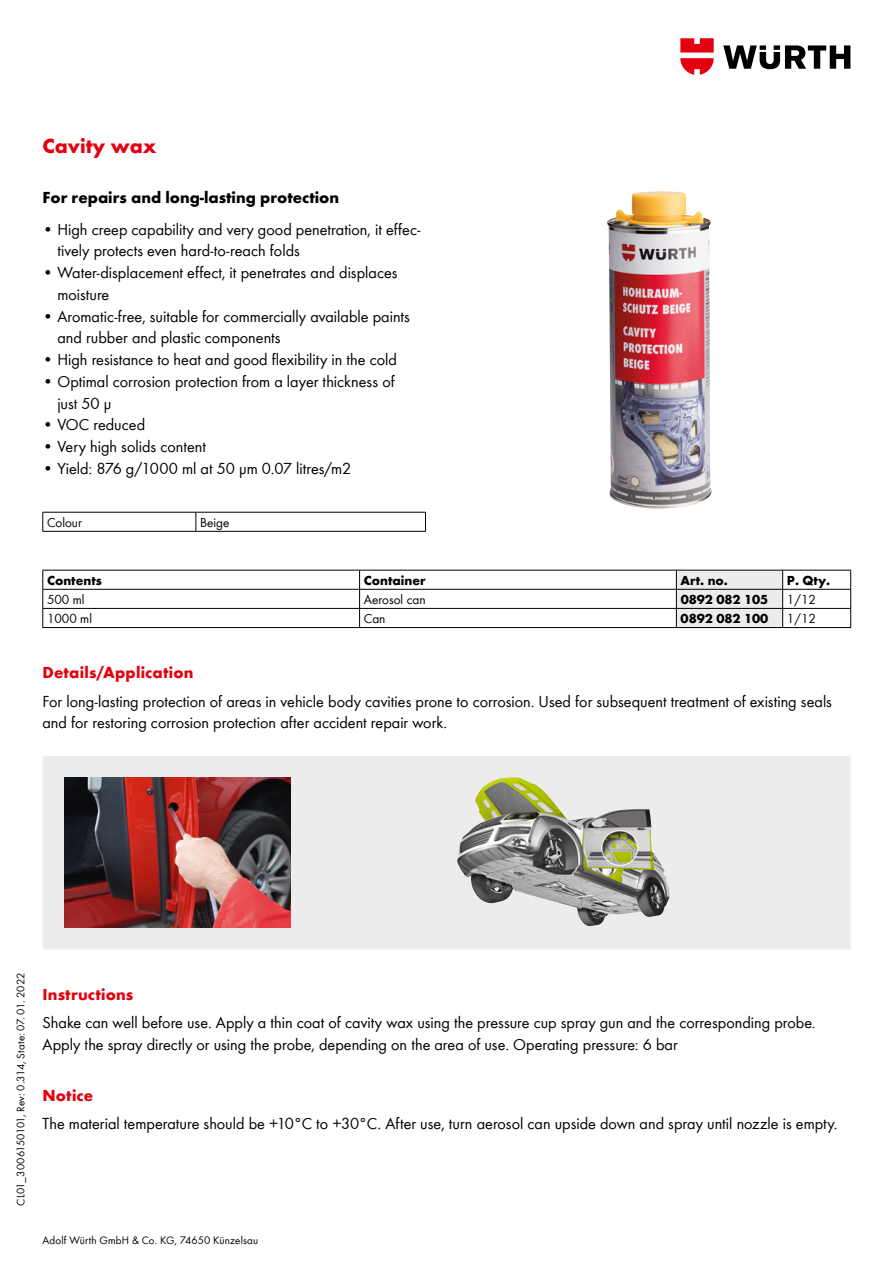
<style>
.page{position:relative;width:893px;height:1263px;background:#fff}
.page>*{position:absolute;margin:0;border:0;box-sizing:border-box;transform-origin:0 0}
.t1{font:700 21px "Wuerth Global";color:#e3000f}
.t2{font:16.5px/21.8px "Wuerth Global";color:#000}
.t3{font:700 16.5px "Wuerth Global";letter-spacing:.01em;color:#e3000f}
.t4{font:700 16.5px "Wuerth Global";color:#000}
.t5{font:700 13.5px "Wuerth Global";color:#000}
.t6{font:13.5px "Wuerth Global";color:#000}
.t7{font:11.25px "Wuerth Global";letter-spacing:.01em;color:#000}
</style>
<div class="page">
<svg style="left:723px;top:45px;width:127px;height:24px"></svg>
<svg style="left:680px;top:38px;width:34px;height:37px"></svg>
<hr style="left:43px;top:570px;width:317px;height:1px;background:#000">
<hr style="left:360px;top:570px;width:316px;height:1px;background:#000">
<hr style="left:783px;top:570px;width:68px;height:1px;background:#000">
<hr style="left:43px;top:589px;width:317px;height:1px;background:#000">
<hr style="left:360px;top:589px;width:316px;height:1px;background:#000">
<hr style="left:783px;top:589px;width:68px;height:1px;background:#000">
<hr style="left:43px;top:608px;width:317px;height:1px;background:#000">
<svg style="left:43px;top:570px;width:1px;height:57px"></svg>
<hr style="left:43px;top:627px;width:317px;height:1px;background:#000">
<hr style="left:360px;top:608px;width:316px;height:1px;background:#000">
<svg style="left:359px;top:570px;width:1px;height:57px"></svg>
<hr style="left:360px;top:627px;width:316px;height:1px;background:#000">
<hr style="left:676px;top:627px;width:107px;height:1px;background:#000">
<hr style="left:783px;top:608px;width:68px;height:1px;background:#000">
<svg style="left:676px;top:570px;width:107px;height:57px"></svg>
<svg style="left:850px;top:570px;width:1px;height:57px"></svg>
<hr style="left:783px;top:627px;width:68px;height:1px;background:#000">
<hr style="left:43px;top:512px;width:153px;height:1px;background:#000">
<svg style="left:43px;top:512px;width:1px;height:19px"></svg>
<hr style="left:43px;top:531px;width:153px;height:1px;background:#000">
<hr style="left:196px;top:512px;width:230px;height:1px;background:#000">
<svg style="left:196px;top:512px;width:1px;height:19px"></svg>
<svg style="left:425px;top:512px;width:1px;height:19px"></svg>
<hr style="left:196px;top:531px;width:230px;height:1px;background:#000">
<img style="left:607px;top:191px;width:105px;height:318px">
<div style="left:43px;top:756px;width:807px;height:193px;background:#ececed"></div>
<img style="left:64px;top:777px;width:226px;height:150px">
<img style="left:457px;top:777px;width:154px;height:149px">
<p class="t1" style="left:43px;top:134px;width:115px">Cavity wax</p>
<p class="t4" style="left:43px;top:188px;width:298px">For repairs and long-lasting protection</p>
<p class="t2" style="left:57px;top:218px;width:365px;text-indent:-15px">• High creep capability and very good penetration, it effec&shy;tively protects even hard-to-reach folds</p>
<p class="t2" style="left:57px;top:262px;width:342px;text-indent:-15px">• Water-displacement effect, it penetrates and displaces moisture</p>
<p class="t2" style="left:57px;top:305px;width:354px;text-indent:-15px">• Aromatic-free, suitable for commercially available paints and rubber and plastic components</p>
<p class="t2" style="left:43px;top:348px;width:356px">• High resistance to heat and good flexibility in the cold</p>
<p class="t2" style="left:57px;top:370px;width:339px;text-indent:-15px">• Optimal corrosion protection from a layer thickness of just 50 µ</p>
<p class="t2" style="left:43px;top:414px;width:104px">• VOC reduced</p>
<p class="t2" style="left:43px;top:435px;width:165px">• Very high solids content</p>
<p class="t2" style="left:43px;top:457px;width:310px">• Yield: 876 g/1000 ml at 50 µm 0.07 litres/m2</p>
<p class="t6" style="left:47px;top:514px;width:36px">Colour</p>
<p class="t6" style="left:200px;top:514px;width:31px">Beige</p>
<p class="t5" style="left:47px;top:572px;width:56px">Contents</p>
<p class="t5" style="left:364px;top:572px;width:63px">Container</p>
<p class="t5" style="left:681px;top:572px;width:49px">Art. no.</p>
<p class="t5" style="left:787px;top:572px;width:45px">P. Qty.</p>
<p class="t6" style="left:47px;top:591px;width:39px">500 ml</p>
<p class="t6" style="left:364px;top:591px;width:63px">Aerosol can</p>
<p class="t5" style="left:681px;top:591px;width:89px">0892 082 105</p>
<p class="t6" style="left:787px;top:591px;width:30px">1/12</p>
<p class="t6" style="left:47px;top:610px;width:46px">1000 ml</p>
<p class="t6" style="left:364px;top:610px;width:23px">Can</p>
<p class="t5" style="left:681px;top:610px;width:89px">0892 082 100</p>
<p class="t6" style="left:787px;top:610px;width:30px">1/12</p>
<p class="t3" style="left:43px;top:663px;width:153px">Details/Application</p>
<p class="t2" style="left:43px;top:690px;width:791px">For long-lasting protection of areas in vehicle body cavities prone to corrosion. Used for subsequent treatment of existing seals and for restoring corrosion protection after accident repair work.</p>
<p class="t7" style="left:14px;top:1205px;width:234px;rotate:-90deg">CL01_3006150101, Rev: 0.314, State: 07. 01. 2022</p>
<p class="t3" style="left:43px;top:984px;width:92px">Instructions</p>
<p class="t2" style="left:43px;top:1012px;width:775px">Shake can well before use. Apply a thin coat of cavity wax using the pressure cup spray gun and the corresponding probe.<br>Apply the spray directly or using the probe, depending on the area of use. Operating pressure: 6 bar</p>
<p class="t3" style="left:43px;top:1085px;width:52px">Notice</p>
<p class="t2" style="left:43px;top:1112px;width:797px">The material temperature should be +10°C to +30°C. After use, turn aerosol can upside down and spray until nozzle is empty.</p>
<p class="t7" style="left:43px;top:1233px;width:217px">Adolf Würth GmbH &amp; Co. KG, 74650 Künzelsau</p>
</div>
